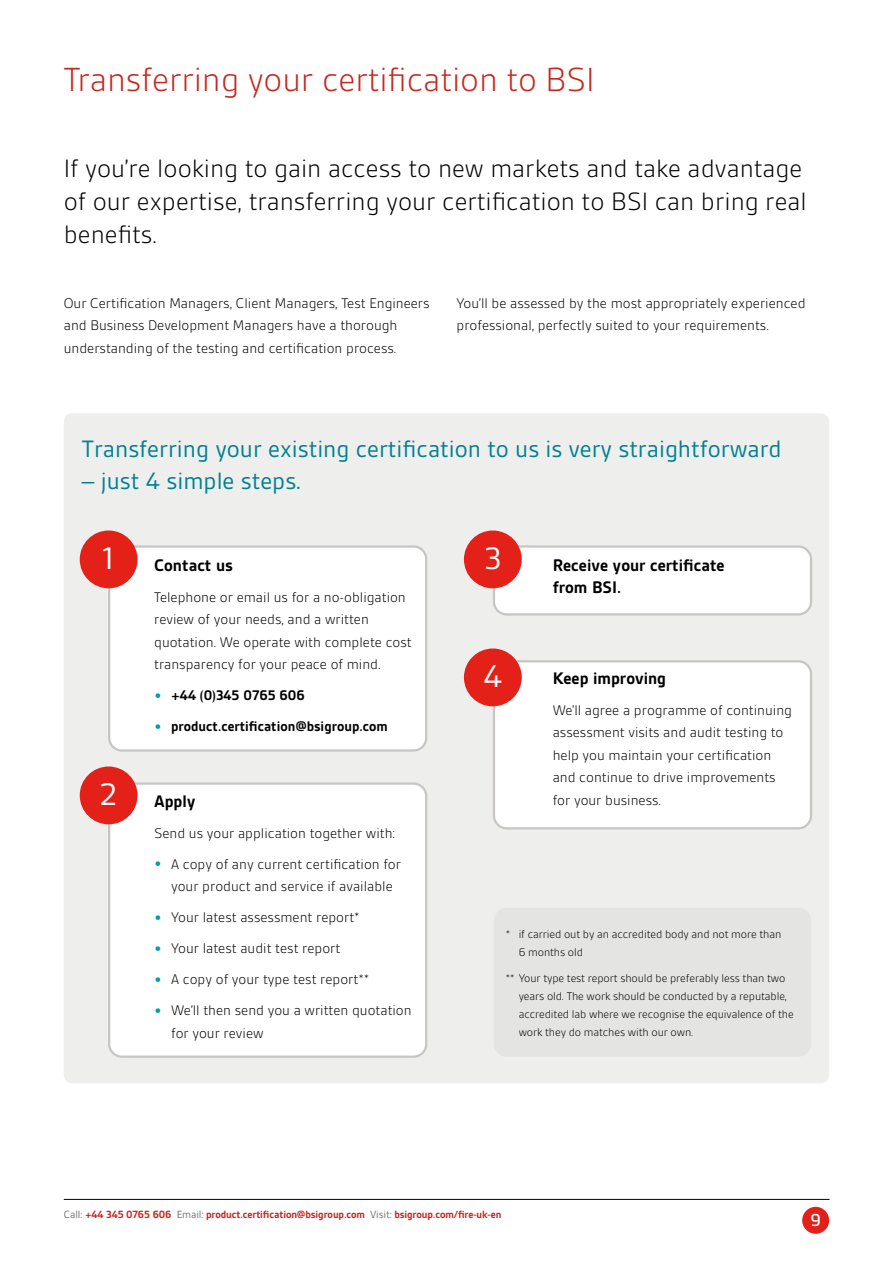
<style>
.page{position:relative;width:893px;height:1263px;background:#fff}
.page>*{position:absolute;margin:0;border:0;box-sizing:border-box;transform-origin:0 0}
.t1{font:300 36px "BSI Gesta";letter-spacing:-.005em;color:#c6271e}
.t2{font:33.6px "BSI Gesta";color:#fff}
.t3{font:300 27px/33px "BSI Gesta";color:#000}
.t4{font:25.5px "BSI Gesta";color:#008091}
.t5{font:500 18.75px "BSI Gesta";color:#fff}
.t6{font:700 18px/22.5px "BSI Gesta";color:#000}
.t7{font:300 15px/22.5px "BSI Gesta";color:#000}
.t8{font:700 15px "BSI Gesta";color:#000}
.t9{font:300 12px/18px "BSI Gesta";letter-spacing:-.01em;color:#000}
.t10{font:700 11.25px "BSI Gesta";letter-spacing:-.01em;color:#c6271e}
.s1{font-size:19.5px;color:#009db2}
.s2{font-weight:700;font-size:19.5px;color:#009db2}
.s3{font-weight:400;color:#707172}
</style>
<div class="page">
<div style="left:64px;top:413px;width:765px;height:670px;background:#eeeeed;border-radius:9px"></div>
<div style="left:494px;top:908px;width:317px;height:149px;background:#e4e4e2;border-radius:13px"></div>
<div style="left:109px;top:546px;width:317px;height:204px;background:#fff;border-radius:13px"></div>
<div style="left:108px;top:545px;width:319px;height:207px;border:2px solid #c7c6c4;border-radius:13px"></div>
<div style="left:494px;top:661px;width:317px;height:167px;background:#fff;border-radius:13px"></div>
<div style="left:493px;top:660px;width:319px;height:169px;border:2px solid #c7c6c4;border-radius:13px"></div>
<div style="left:494px;top:546px;width:317px;height:68px;background:#fff;border-radius:13px"></div>
<div style="left:493px;top:545px;width:319px;height:70px;border:2px solid #c7c6c4;border-radius:13px"></div>
<div style="left:109px;top:783px;width:317px;height:274px;background:#fff;border-radius:13px"></div>
<div style="left:108px;top:782px;width:319px;height:276px;border:2px solid #c7c6c4;border-radius:13px"></div>
<div style="left:80px;top:530px;width:58px;height:58px;background:#e32119;border-radius:50%"></div>
<div style="left:80px;top:766px;width:58px;height:58px;background:#e32119;border-radius:50%"></div>
<div style="left:464px;top:530px;width:58px;height:58px;background:#e32119;border-radius:50%"></div>
<div style="left:464px;top:648px;width:58px;height:58px;background:#e32119;border-radius:50%"></div>
<hr style="left:64px;top:1199px;width:765px;height:1px;background:#000">
<div style="left:802px;top:1207px;width:27px;height:27px;background:#e32119;border-radius:50%"></div>
<h1 class="t1" style="left:64px;top:61px;width:532px">Transferring your certification to BSI</h1>
<h3 class="t3" style="left:64px;top:151px;width:744px">If you’re looking to gain access to new markets and take advantage of our expertise, transferring your certification to BSI can bring real benefits.</h3>
<p class="t7" style="left:64px;top:292px;width:367px">Our Certification Managers, Client Managers, Test Engineers and Business Development Managers have a thorough understanding of the testing and certification process.</p>
<p class="t7" style="left:456px;top:292px;width:351px">You’ll be assessed by the most appropriately experienced professional, perfectly suited to your requirements.</p>
<h3 class="t4" style="left:82px;top:436px;width:701px">Transferring your existing certification to us is very straightforward</h3>
<h3 class="t4" style="left:82px;top:467px;width:221px">– just 4 simple steps.</h3>
<h2 class="t2" style="left:103px;top:541px;width:13px">1</h2>
<h2 class="t2" style="left:99px;top:777px;width:20px">2</h2>
<p class="t6" style="left:154px;top:554px;width:80px">Contact us</p>
<p class="t7" style="left:154px;top:586px;width:259px">Telephone or email us for a no-obligation review of your needs, and a written quotation. We operate with complete cost transparency for your peace of mind.</p>
<p class="t8" style="left:154px;top:688px;width:152px"><span class="s1">•</span> +44 (0)345 0765 606</p>
<p class="t8" style="left:154px;top:719px;width:235px"><span class="s1">•</span> product.certification@bsigroup.com</p>
<p class="t6" style="left:154px;top:790px;width:43px">Apply</p>
<p class="t7" style="left:154px;top:822px;width:243px">Send us your application together with:</p>
<p class="t7" style="left:154px;top:853px;width:248px;text-align:center"><span class="s2">•</span> A copy of any current certification for your product and service if available</p>
<p class="t7" style="left:154px;top:906px;width:207px"><span class="s2">•</span> Your latest assessment report*</p>
<p class="t7" style="left:154px;top:937px;width:188px"><span class="s2">•</span> Your latest audit test report</p>
<p class="t7" style="left:154px;top:968px;width:216px"><span class="s2">•</span> A copy of your type test report**</p>
<p class="t7" style="left:171px;top:999px;width:242px;text-indent:-17px"><span class="s2">•</span> We’ll then send you a written quotation for your review</p>
<h2 class="t2" style="left:484px;top:541px;width:18px">3</h2>
<h2 class="t2" style="left:483px;top:659px;width:21px">4</h2>
<p class="t6" style="left:553px;top:554px;width:173px">Receive your certificate from BSI.</p>
<p class="t6" style="left:553px;top:667px;width:115px">Keep improving</p>
<p class="t7" style="left:553px;top:699px;width:241px">We’ll agree a programme of continuing assessment visits and audit testing to help you maintain your certification and continue to drive improvements for your business.</p>
<p class="t9" style="left:519px;top:925px;width:264px;text-indent:-13px">* if carried out by an accredited body and not more than<br>6 months old</p>
<p class="t9" style="left:519px;top:969px;width:277px;text-indent:-13px">** Your type test report should be preferably less than two years old. The work should be conducted by a reputable, accredited lab where we recognise the equivalence of the work they do matches with our own.</p>
<p class="t10" style="left:64px;top:1209px;width:439px"><span class="s3">Call:</span> +44 345 0765 606 <span class="s3">Email:</span> product.certification@bsigroup.com <span class="s3">Visit:</span> bsigroup.com/fire-uk-en</p>
<p class="t5" style="left:810px;top:1211px;width:12px">9</p>
</div>
